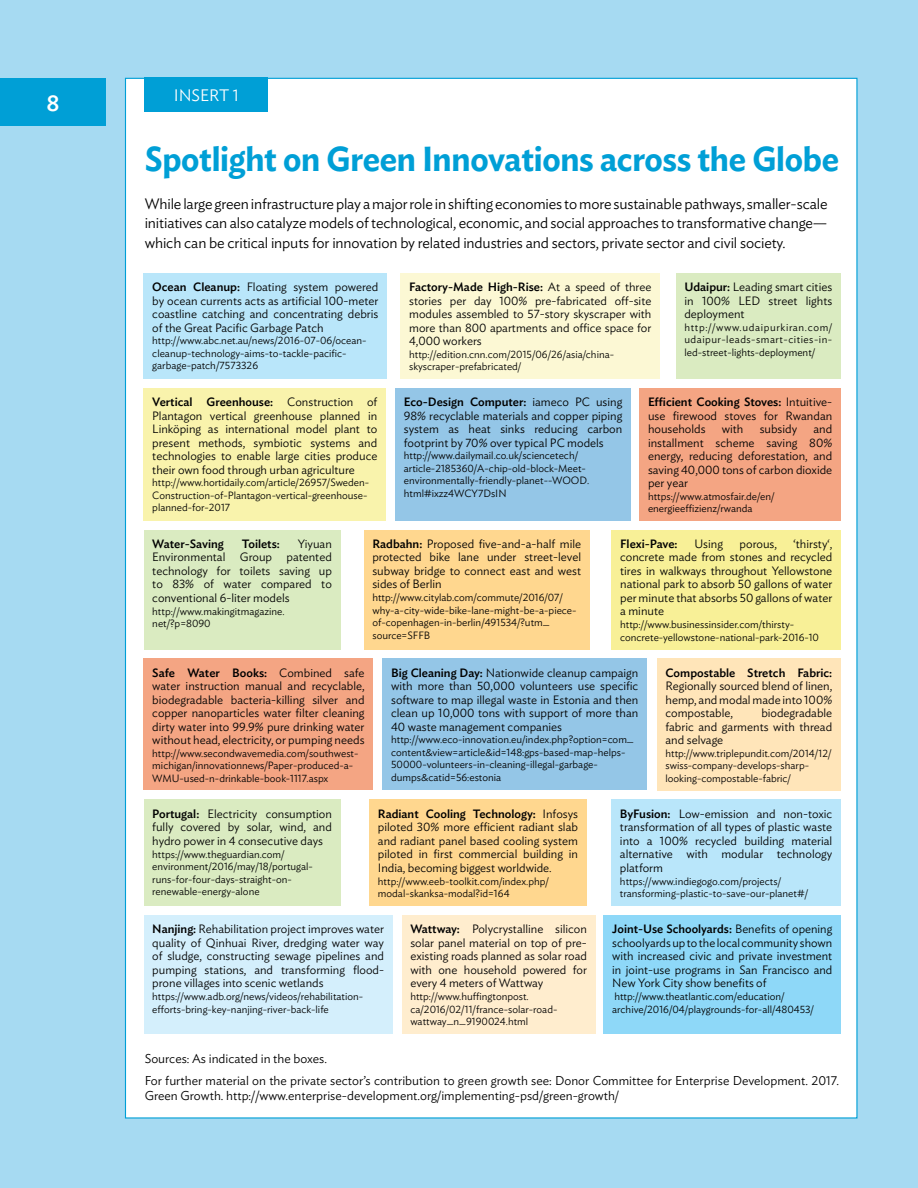
<style>
.page{position:relative;width:918px;height:1188px;background:#a6daf2}
.page>*{position:absolute;margin:0;border:0;box-sizing:border-box;transform-origin:0 0}
.t1{font:600 34.5px "Ideal Sans";letter-spacing:-.01em;color:#009fd6;scale:.95 1}
.t2{font:500 22.5px "Ideal Sans";color:#fff}
.t3{font:300 16.5px "Ideal Sans";color:#fff}
.t4{font:300 15px/19.5px "Ideal Sans";letter-spacing:-.01em;color:#000;text-align:justify}
.t5{font:300 12.75px/21.8px "Ideal Sans";color:#000}
.t6{font:300 12px/13.5px "Ideal Sans";color:#000;text-align:justify}
.t7{font:500 12px "Ideal Sans";color:#000}
.t8{font:300 10.5px/12.6px "Ideal Sans";color:#000}
.s1{font-weight:500}
</style>
<div class="page">
<div style="left:125px;top:78px;width:733px;height:1041px;background:#fff;border:1px solid #009fd6"></div>
<div style="left:145px;top:78px;width:123px;height:34px;background:#009fd6"></div>
<div style="left:144px;top:915px;width:249px;height:119px;background:#d4effc"></div>
<div style="left:402px;top:915px;width:193px;height:119px;background:#ffedce"></div>
<div style="left:604px;top:915px;width:237px;height:119px;background:#8ed8f8"></div>
<div style="left:144px;top:800px;width:197px;height:106px;background:#daebc1"></div>
<div style="left:369px;top:800px;width:218px;height:106px;background:#ffd78f"></div>
<div style="left:611px;top:800px;width:230px;height:106px;background:#b9e6fa"></div>
<div style="left:144px;top:659px;width:229px;height:131px;background:#f4a583"></div>
<div style="left:383px;top:659px;width:264px;height:131px;background:#94c6e7"></div>
<div style="left:657px;top:659px;width:184px;height:132px;background:#ffe5b9"></div>
<div style="left:144px;top:530px;width:196px;height:119px;background:#daebc1"></div>
<div style="left:364px;top:530px;width:226px;height:119px;background:#ffd78f"></div>
<div style="left:612px;top:530px;width:229px;height:119px;background:#f8f097"></div>
<div style="left:144px;top:388px;width:242px;height:133px;background:#f9f3ac"></div>
<div style="left:395px;top:388px;width:236px;height:133px;background:#94c6e7"></div>
<div style="left:640px;top:388px;width:201px;height:133px;background:#f4a583"></div>
<div style="left:144px;top:273px;width:243px;height:106px;background:#b9e6fa"></div>
<div style="left:401px;top:273px;width:259px;height:106px;background:#fcf8d4"></div>
<div style="left:676px;top:273px;width:165px;height:106px;background:#daebc1"></div>
<div style="left:0;top:78px;width:106px;height:47px;background:#009fd6"></div>
<h2 class="t2" style="left:46px;top:85px;width:15px">8</h2>
<h3 class="t3" style="left:174px;top:83px;width:16px">Insert</h3>
<h3 class="t3" style="left:233px;top:83px;width:8px">1</h3>
<h1 class="t1" style="left:145px;top:132px;width:732px">Spotlight on Green Innovations across the Globe</h1>
<p class="t4" style="left:145px;top:193px;width:684px">While large green infrastructure play a major role in shifting economies to more sustainable pathways, smaller-scale initiatives can also catalyze models of technological, economic, and social approaches to transformative change— which can be critical inputs for innovation by related industries and sectors, private sector and civil society.</p>
<p class="t6" style="left:152px;top:279px;width:228px"><span class="s1">Ocean Cleanup:</span> Floating system powered by ocean currents acts as artificial 100-meter coastline catching and concentrating debris of the Great Pacific Garbage Patch</p>
<p class="t8" style="left:152px;top:333px;width:216px">http://www.abc.net.au/news/2016-07-06/ocean&shy;cleanup-technology-aims-to-tackle-pacific&shy;garbage-patch/7573326</p>
<p class="t6" style="left:152px;top:394px;width:227px"><span class="s1">Vertical Greenhouse:</span> Construction of Plantagon vertical greenhouse planned in Linköping as international model plant to present methods, symbiotic systems and technologies to enable large cities produce their own food through urban agriculture</p>
<p class="t8" style="left:152px;top:475px;width:218px">http://www.hortidaily.com/article/26957/Sweden-<br>Construction-of-Plantagon-vertical-greenhouse&shy;planned-for-2017</p>
<p class="t6" style="left:409px;top:279px;width:244px"><span class="s1">Factory-Made High-Rise:</span> At a speed of three stories per day 100% pre-fabricated off-site modules assembled to 57-story skyscraper with more than 800 apartments and office space for 4,000 workers</p>
<p class="t8" style="left:409px;top:347px;width:206px">http://edition.cnn.com/2015/06/26/asia/china&shy;skyscraper-prefabricated/</p>
<p class="t6" style="left:684px;top:279px;width:149px"><span class="s1">Udaipur:</span> Leading smart cities in 100% LED street lights deployment</p>
<p class="t8" style="left:684px;top:320px;width:149px;text-align:justify">http://www.udaipurkiran.com/ udaipur-leads-smart-cities-in&shy;led-street-lights-deployment/</p>
<p class="t6" style="left:404px;top:394px;width:220px"><span class="s1">Eco-Design Computer:</span> iameco PC using 98% recyclable materials and copper piping system as heat sinks reducing carbon footprint by 70% over typical PC models</p>
<p class="t8" style="left:404px;top:448px;width:187px">http://www.dailymail.co.uk/sciencetech/ article-2185360/A-chip-old-block-Meet&shy;environmentally-friendly-planet--WOOD. html#ixzz4WCY7DsIN</p>
<p class="t6" style="left:648px;top:394px;width:186px"><span class="s1">Efficient Cooking Stoves:</span> Intuitive&shy;use firewood stoves for Rwandan households</p>
<p class="t6" style="left:648px;top:421px;width:186px;text-indent:165px">and installment scheme saving 80% energy, reducing deforestation, and saving 40,000 tons of carbon dioxide per year</p>
<p class="t8" style="left:648px;top:489px;width:128px">https://www.atmosfair.de/en/ energieeffizienz/rwanda</p>
<p class="t6" style="left:722px;top:421px;width:23px">with</p>
<p class="t6" style="left:760px;top:421px;width:39px">subsidy</p>
<p class="t7" style="left:152px;top:535px;width:73px">Water-Saving</p>
<p class="t7" style="left:242px;top:535px;width:40px">Toilets:</p>
<p class="t6" style="left:152px;top:536px;width:181px;text-indent:145px">Yiyuan Environmental Group patented technology for toilets saving up to 83% of water compared to conventional 6-liter models</p>
<p class="t8" style="left:152px;top:604px;width:134px">http://www.makingitmagazine. net/?p=8090</p>
<p class="t6" style="left:372px;top:536px;width:210px"><span class="s1">Radbahn:</span> Proposed five-and-a-half mile protected bike lane under street-level subway bridge to connect east and west sides of Berlin</p>
<p class="t8" style="left:372px;top:590px;width:206px">http://www.citylab.com/commute/2016/07/ why-a-city-wide-bike-lane-might-be-a-piece&shy;of-copenhagen-in-berlin/491534/?utm_ source=SFFB</p>
<p class="t6" style="left:620px;top:536px;width:214px;text-indent:173px">‘thirsty‘, concrete made from stones and recycled tires in walkways throughout Yellowstone national park to absorb 50 gallons of water per minute that absorbs 50 gallons of water a minute</p>
<p class="t8" style="left:620px;top:617px;width:200px">http://www.businessinsider.com/thirsty&shy;concrete-yellowstone-national-park-2016-10</p>
<p class="t7" style="left:620px;top:535px;width:59px">Flexi-Pave:</p>
<p class="t6" style="left:695px;top:536px;width:30px">Using</p>
<p class="t6" style="left:740px;top:536px;width:39px">porous,</p>
<p class="t6" style="left:152px;top:665px;width:214px"><span class="s1">Safe Water Books:</span> Combined safe water instruction manual and recyclable, biodegradable bacteria-killing silver and copper nanoparticles water filter cleaning dirty water into 99.9% pure drinking water without head, electricity, or pumping needs</p>
<p class="t8" style="left:152px;top:746px;width:208px">http://www.secondwavemedia.com/southwest&shy;michigan/innovationnews/Paper-produced-a-<br>WMU-used-n-drinkable-book-1117.aspx</p>
<p class="t6" style="left:152px;top:806px;width:181px"><span class="s1">Portugal:</span> Electricity consumption fully covered by solar, wind, and hydro power in 4 consecutive days</p>
<p class="t8" style="left:152px;top:847px;width:162px">https://www.theguardian.com/ environment/2016/may/18/portugal&shy;runs-for-four-days-straight-on&shy;renewable-energy-alone</p>
<p class="t6" style="left:391px;top:665px;width:249px"><span class="s1">Big Cleaning Day:</span> Nationwide cleanup campaign with more than 50,000 volunteers use specific software to map illegal waste in Estonia and then clean up 10,000 tons with support of more than 40 waste management companies</p>
<p class="t8" style="left:391px;top:732px;width:244px">http://www.eco-innovation.eu/index.php?option=com_ content&amp;view=article&amp;id=148:gps-based-map-helps-50000-volunteers-in-cleaning-illegal-garbage&shy;dumps&amp;catid=56:estonia</p>
<p class="t7" style="left:666px;top:663px;width:168px">Compostable Stretch Fabric:</p>
<p class="t6" style="left:666px;top:678px;width:168px">Regionally sourced blend of linen, hemp, and modal made into 100% compostable,</p>
<p class="t6" style="left:666px;top:705px;width:168px;text-indent:96px">biodegradable fabric and garments with thread and selvage</p>
<p class="t8" style="left:666px;top:746px;width:167px">http://www.triplepundit.com/2014/12/ swiss-company-develops-sharp&shy;looking-compostable-fabric/</p>
<p class="t6" style="left:378px;top:806px;width:202px"><span class="s1">Radiant Cooling Technology:</span> Infosys piloted 30% more efficient radiant slab and radiant panel based cooling system piloted in first commercial building in India, becoming biggest worldwide.</p>
<p class="t8" style="left:378px;top:874px;width:172px">http://www.eeb-toolkit.com/index.php/ modal-skanksa-modal?id=164</p>
<p class="t6" style="left:620px;top:806px;width:214px"><span class="s1">ByFusion:</span> Low-emission and non-toxic transformation of all types of plastic waste into a 100% recycled building material alternative with modular technology platform</p>
<p class="t8" style="left:620px;top:874px;width:190px">https://www.indiegogo.com/projects/ transforming-plastic-to-save-our-planet#/</p>
<p class="t6" style="left:152px;top:921px;width:233px"><span class="s1">Nanjing:</span> Rehabilitation project improves water quality of Qinhuai River, dredging water way of sludge, constructing sewage pipelines and pumping stations, and transforming flood&shy;prone villages into scenic wetlands</p>
<p class="t8" style="left:152px;top:989px;width:212px">https://www.adb.org/news/videos/rehabilitation&shy;efforts-bring-key-nanjing-river-back-life</p>
<p class="t6" style="left:410px;top:921px;width:178px"><span class="s1">Wattway:</span> Polycrystalline silicon solar panel material on top of pre&shy;existing roads planned as solar road with one household powered for every 4 meters of Wattway</p>
<p class="t8" style="left:410px;top:989px;width:149px">http://www.huffingtonpost. ca/2016/02/11/france-solar-road&shy;wattway_n_9190024.html</p>
<p class="t6" style="left:612px;top:921px;width:222px"><span class="s1">Joint-Use Schoolyards:</span> Benefits of opening schoolyards up to the local community shown with increased civic and private investment in joint-use programs in San Francisco and New York City show benefits of</p>
<p class="t8" style="left:612px;top:989px;width:203px">http://www.theatlantic.com/education/ archive/2016/04/playgrounds-for-all/480453/</p>
<p class="t5" style="left:145px;top:1046px;width:696px">Sources: As indicated in the boxes.<br>For further material on the private sector’s contribution to green growth see: Donor Committee for Enterprise Development. 2017.</p>
<p class="t5" style="left:145px;top:1083px;width:476px">Green Growth. http://www.enterprise-development.org/implementing-psd/green-growth/</p>
</div>
